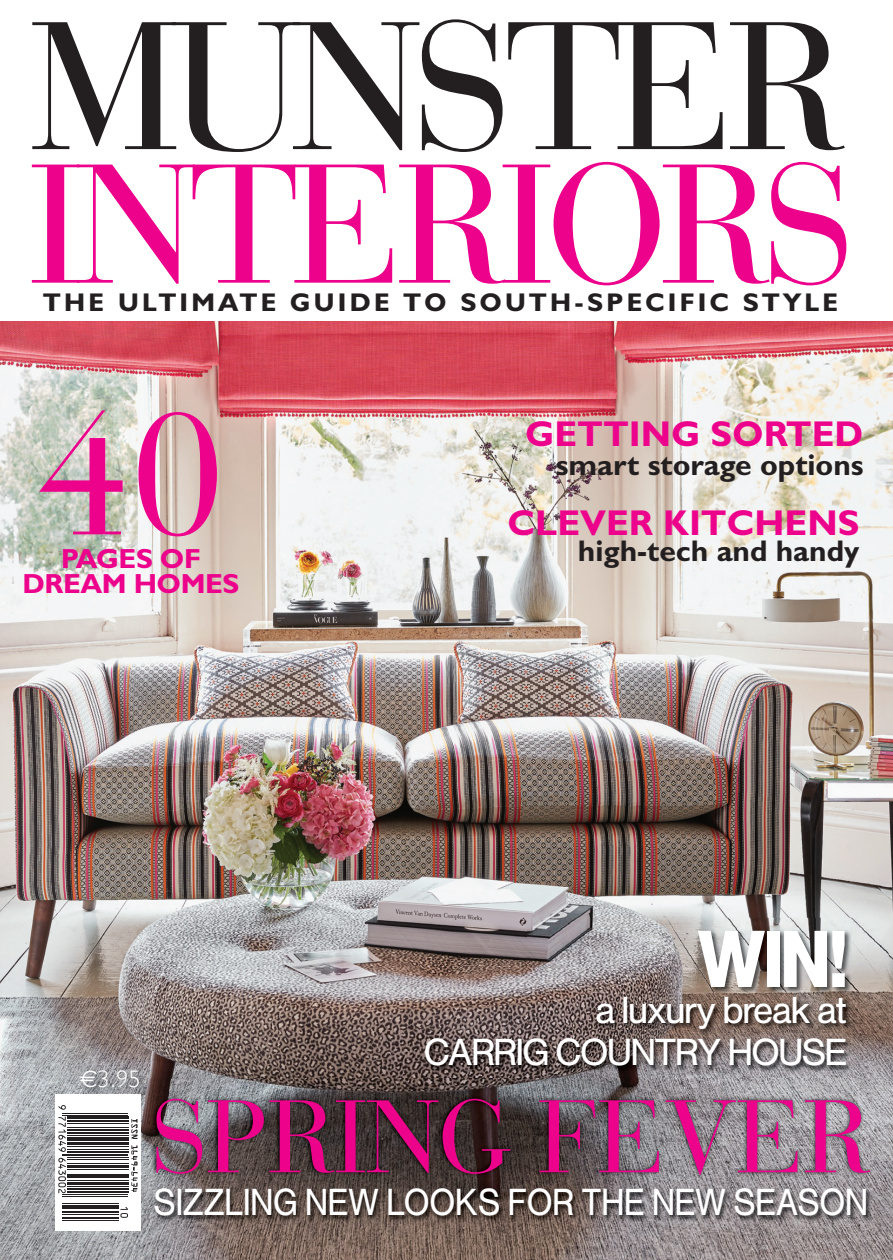
<style>
.page{position:relative;width:893px;height:1260px;background:#fff}
.page>*{position:absolute;margin:0;border:0;box-sizing:border-box;transform-origin:0 0}
.t1{font:180.15px "Bauer Bodoni";letter-spacing:-.05em;color:#231f20}
.t2{font:172.2px "Bauer Bodoni";color:#ed028c}
.t3{font:167.7px "Bauer Bodoni";letter-spacing:-.05em;color:#ed028c}
.t4{font:102px "Bauer Bodoni";letter-spacing:-.015em;color:#ed028c}
.t5{font:700 expanded 75.6px "Europa Nr 2 SH";color:#fff;scale:.88 1}
.t6{font:700 36px "Gill Sans";color:#ed028c}
.t7{font:34.5px/42.6px "Europa Nr 1 SH";color:#fff;text-align:right}
.t8{font:34.5px "Europa Nr 1 SH";letter-spacing:.035em;color:#fff;scale:.91 1}
.t9{font:700 30px "Gill Sans";color:#231f20}
.t10{font:700 27.75px "Gill Sans";letter-spacing:-.015em;color:#ed028c}
.t11{font:700 25.65px "Humanist 521 BT";letter-spacing:.125em;color:#231f20;scale:1.05 1}
.t12{font:300 24px "Humanist 521 BT";color:#fff}
.s1{font-family:"Euro Sans";font-weight:400}
</style>
<div class="page">
<img style="left:0;top:322px;width:893px;height:938px">
<img style="left:37px;top:1060px;width:132px;height:66px">
<div style="left:56px;top:1094px;width:85px;height:137px;background:#fff"></div>
<svg style="left:131px;top:1119px;width:3px;height:19px"></svg>
<svg style="left:131px;top:1145px;width:3px;height:46px"></svg>
<svg style="left:58px;top:1105px;width:8px;height:5px"></svg>
<hr style="left:63px;top:1113px;width:65px;height:1px;background:#231f20">
<hr style="left:63px;top:1115px;width:65px;height:1px;background:#231f20">
<hr style="left:67px;top:1116px;width:61px;height:3px;background:#231f20">
<hr style="left:67px;top:1120px;width:61px;height:2px;background:#231f20">
<hr style="left:67px;top:1123px;width:61px;height:1px;background:#231f20">
<hr style="left:67px;top:1127px;width:61px;height:1px;background:#231f20">
<hr style="left:67px;top:1129px;width:61px;height:1px;background:#231f20">
<hr style="left:67px;top:1132px;width:61px;height:2px;background:#231f20">
<hr style="left:67px;top:1135px;width:61px;height:1px;background:#231f20">
<hr style="left:67px;top:1137px;width:61px;height:3px;background:#231f20">
<hr style="left:67px;top:1142px;width:61px;height:3px;background:#231f20">
<hr style="left:67px;top:1145px;width:61px;height:1px;background:#231f20">
<svg style="left:58px;top:1116px;width:8px;height:36px"></svg>
<hr style="left:67px;top:1149px;width:61px;height:1px;background:#231f20">
<hr style="left:67px;top:1151px;width:61px;height:2px;background:#231f20">
<hr style="left:63px;top:1153px;width:65px;height:1px;background:#231f20">
<hr style="left:63px;top:1155px;width:65px;height:1px;background:#231f20">
<hr style="left:67px;top:1157px;width:61px;height:1px;background:#231f20">
<hr style="left:67px;top:1159px;width:61px;height:1px;background:#231f20">
<hr style="left:67px;top:1163px;width:61px;height:1px;background:#231f20">
<hr style="left:67px;top:1165px;width:61px;height:3px;background:#231f20">
<hr style="left:67px;top:1169px;width:61px;height:1px;background:#231f20">
<hr style="left:67px;top:1174px;width:61px;height:1px;background:#231f20">
<hr style="left:67px;top:1176px;width:61px;height:2px;background:#231f20">
<hr style="left:67px;top:1180px;width:61px;height:1px;background:#231f20">
<hr style="left:67px;top:1182px;width:61px;height:2px;background:#231f20">
<hr style="left:67px;top:1186px;width:61px;height:1px;background:#231f20">
<svg style="left:58px;top:1158px;width:8px;height:35px"></svg>
<hr style="left:67px;top:1188px;width:61px;height:2px;background:#231f20">
<hr style="left:67px;top:1191px;width:61px;height:1px;background:#231f20">
<hr style="left:63px;top:1194px;width:65px;height:1px;background:#231f20">
<hr style="left:63px;top:1196px;width:65px;height:1px;background:#231f20">
<hr style="left:63px;top:1203px;width:56px;height:1px;background:#231f20">
<hr style="left:63px;top:1205px;width:56px;height:1px;background:#231f20">
<hr style="left:63px;top:1207px;width:56px;height:2px;background:#231f20">
<hr style="left:63px;top:1211px;width:56px;height:2px;background:#231f20">
<hr style="left:63px;top:1214px;width:56px;height:1px;background:#231f20">
<svg style="left:120px;top:1207px;width:8px;height:11px"></svg>
<hr style="left:63px;top:1217px;width:56px;height:2px;background:#231f20">
<hr style="left:63px;top:1220px;width:56px;height:1px;background:#231f20">
<img style="left:134px;top:1078px;width:759px;height:174px">
<img style="left:134px;top:1078px;width:35px;height:48px">
<svg style="left:134px;top:1078px;width:5px;height:9px"></svg>
<img style="left:134px;top:1094px;width:7px;height:137px">
<img style="left:134px;top:1103px;width:6px;height:124px">
<img style="left:145px;top:1180px;width:747px;height:78px">
<img style="left:527px;top:918px;width:362px;height:138px">
<svg style="left:867px;top:1056px;width:5px;height:3px"></svg>
<img style="left:867px;top:987px;width:5px;height:69px">
<img style="left:574px;top:987px;width:293px;height:43px">
<img style="left:382px;top:1030px;width:485px;height:63px">
<img style="left:527px;top:1030px;width:47px;height:26px">
<h1 class="t1" style="left:29px;top:17px;width:818px">MUNSTER</h1>
<h3 class="t3" style="left:28px;top:159px;width:829px">INTERIORS</h3>
<p class="t11" style="left:43px;top:294px;width:758px">THE ULTIMATE GUIDE TO SOUTH-SPECIFIC STYLE</p>
<h2 class="t2" style="left:35px;top:408px;width:193px">40</h2>
<p class="t10" style="left:61px;top:549px;width:142px">PAGES OF</p>
<p class="t9" style="left:578px;top:541px;width:283px">high-tech and handy</p>
<p class="t10" style="left:22px;top:574px;width:219px">DREAM HOMES</p>
<h3 class="t6" style="left:525px;top:422px;width:340px">GETTING SORTED</h3>
<p class="t9" style="left:556px;top:454px;width:309px">smart storage options</p>
<h3 class="t6" style="left:507px;top:511px;width:353px">CLEVER KITCHENS</h3>
<p class="t12" style="left:80px;top:1070px;width:62px"><span class="s1">€</span>3.95</p>
<h3 class="t5" style="left:698px;top:928px;width:171px">WIN!</h3>
<h3 class="t7" style="left:424px;top:991px;width:424px">a luxury break at<br>CARRIG COUNTRY HOUSE</h3>
<h3 class="t4" style="left:151px;top:1097px;width:721px">SPRING FEVER</h3>
<h3 class="t8" style="left:154px;top:1188px;width:785px">SIZZLING NEW LOOKS FOR THE NEW SEASON</h3>
</div>
